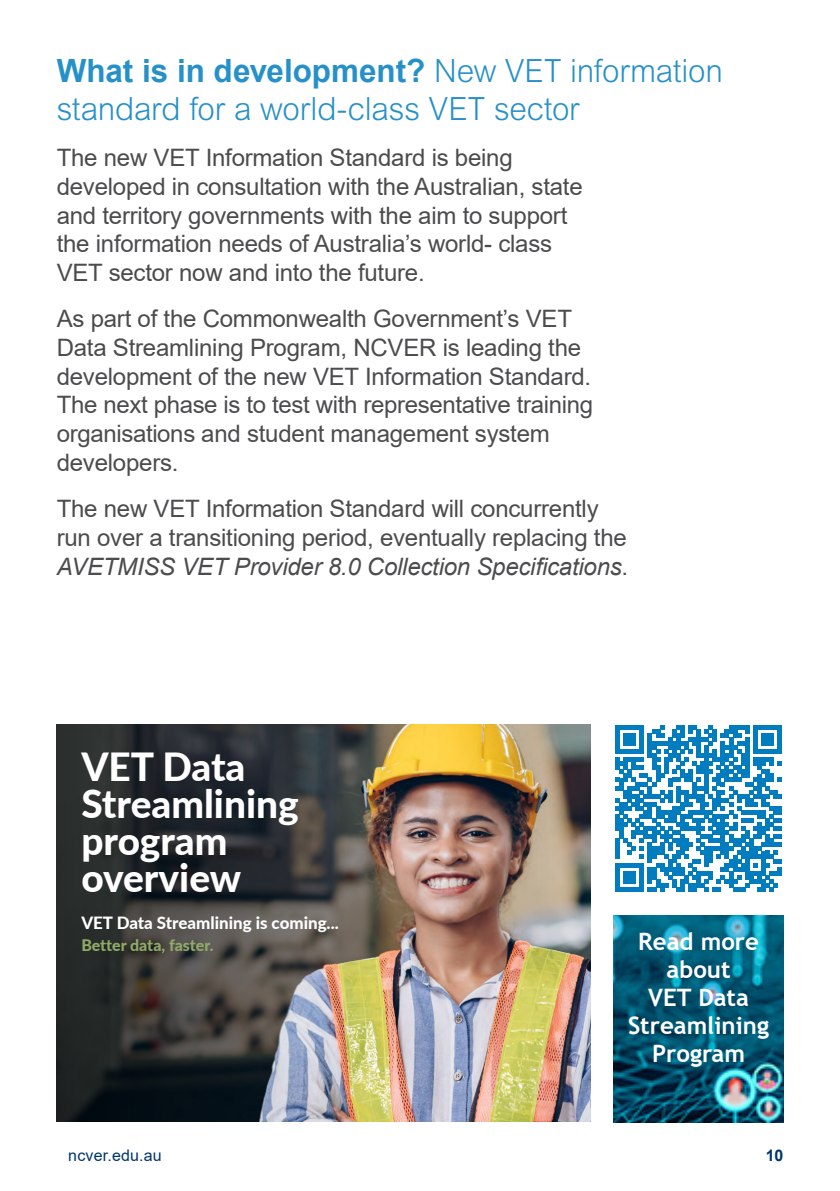
<style>
.page{position:relative;width:840px;height:1191px;background:#fff}
.page>*{position:absolute;margin:0;border:0;box-sizing:border-box;transform-origin:0 0}
.t1{font:800 38.8px/36.8px "Lato";color:#fff}
.Intro_Body{font:300 32px/38.4px "Arial MT Std";letter-spacing:-.01em;color:#2690c9}
.Intro_Body-2{font:24px/28.8px "Arial";letter-spacing:-.01em;color:#4b4c4d}
.t2{font:700 24px/28px "Trebuchet MS";color:#fff;text-align:center}
.t3{font:800 16.8px "Lato";color:#fff}
.t4{font:800 16px "Lato";color:#90aa67}
.t5{font:16px "Arial";letter-spacing:.01em;color:#003768}
.t6{font:700 16px "Arial";color:#003768}
.s1{font-family:"Arial";font-weight:700}
.s2{font-style:italic}
</style>
<div class="page">
<svg style="left:615px;top:725px;width:166px;height:166px"></svg>
<img style="left:613px;top:915px;width:170px;height:207px">
<svg style="left:57px;top:724px;width:128px;height:397px;background:#272a2a"></svg>
<img style="left:185px;top:724px;width:405px;height:397px">
<h4 class="Intro_Body" style="left:57px;top:51px;width:667px"><span class="s1">What is in development?</span> New VET information standard for a world-class VET sector</h4>
<h4 class="Intro_Body-2" style="left:57px;top:143px;width:527px">The new VET Information Standard is being developed in consultation with the Australian, state and territory governments with the aim to support the information needs of Australia’s world- class VET sector now and into the future.</h4>
<h4 class="Intro_Body-2" style="left:57px;top:304px;width:537px">As part of the Commonwealth Government’s VET Data Streamlining Program, NCVER is leading the development of the new VET Information Standard.<br>The next phase is to test with representative training organisations and student management system developers.</h4>
<h4 class="Intro_Body-2" style="left:57px;top:494px;width:572px">The new VET Information Standard will concurrently run over a transitioning period, eventually replacing the<br><span class="s2">AVETMISS VET Provider 8.0 Collection Specifications</span>.</h4>
<p class="t1" style="left:81px;top:747px;width:219px">VET Data<br>Streamlining program overview</p>
<p class="t3" style="left:81px;top:910px;width:259px">VET Data Streamlining is coming...</p>
<p class="t4" style="left:81px;top:933px;width:134px">Better data, faster.</p>
<p class="t2" style="left:627px;top:927px;width:142px">Read more about<br>VET Data<br>Streamlining<br>Program</p>
<p class="t5" style="left:68px;top:1144px;width:95px">ncver.edu.au</p>
<p class="t6" style="left:765px;top:1144px;width:19px">10</p>
</div>
